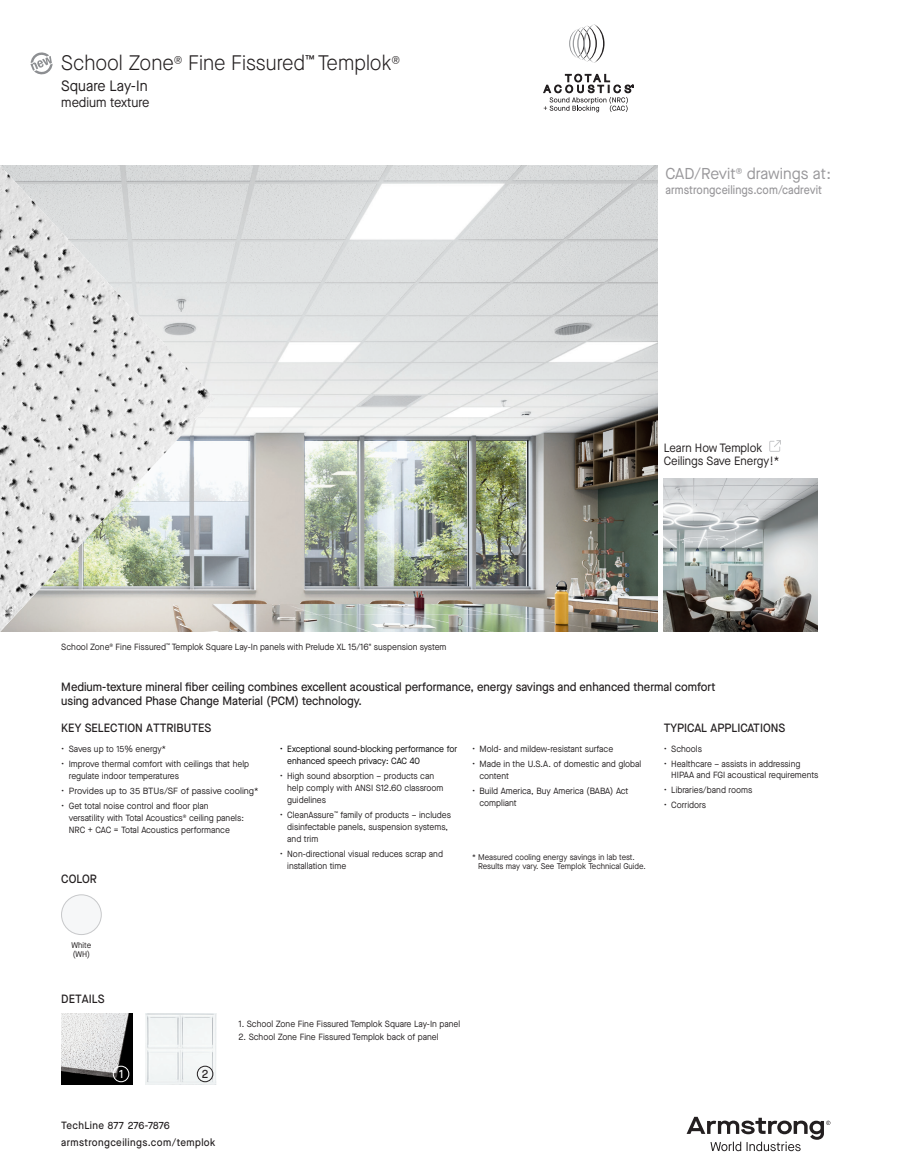
<style>
.page{position:relative;width:905px;height:1175px;background:#fff}
.page>*{position:absolute;margin:0;border:0;box-sizing:border-box;transform-origin:0 0}
.t1{font:300 21px "Maison Neue";color:#231f20;scale:.95 1}
.t2{font:15.75px "Maison Neue";letter-spacing:.005em;color:#99989b}
.t3{font:15px "Maison Neue";color:#231f20;scale:.95 1}
.t4{font:13.5px "Maison Neue";color:#231f20;scale:.95 1}
.t5{font:500 12px/13.5px "Maison Neue";color:#231f20;scale:.95 1}
.t6{font:12px/13.5px "Maison Neue";color:#231f20;scale:.95 1}
.t7{font:500 12px "Maison Neue";letter-spacing:.01em;color:#99989b;scale:.9 1}
.t8{font:500 12px "Maison Neue";color:#fff;scale:.95 1}
.t9{font:500 10.5px/17px "Maison Neue";letter-spacing:.04em;color:#231f20;scale:.95 1}
.t10{font:9px/12px "Maison Neue";color:#231f20}
.t11{font:9px "Maison Neue";color:#231f20;scale:.95 1}
.t12{font:9px/12px "Maison Neue";color:#000}
.t13{font:8.25px/9px "Maison Neue";color:#231f20;scale:.95 1}
</style>
<div class="page">
<svg style="left:686px;top:1116px;width:144px;height:35px"></svg>
<img style="left:61px;top:1013px;width:71px;height:71px">
<img style="left:215px;top:165px;width:442px;height:467px">
<img style="left:145px;top:1013px;width:71px;height:71px">
<div style="left:113px;top:1065px;width:16px;height:17px;border:1px solid #fff;border-radius:50%"></div>
<div style="left:197px;top:1065px;width:16px;height:17px;border:1px solid #231f20;border-radius:50%"></div>
<div style="left:61px;top:894px;width:40px;height:40px;background:#f6f7f8;border-radius:50%"></div>
<div style="left:61px;top:894px;width:40px;height:40px;border:1px solid #c7c8ca;border-radius:50%"></div>
<img style="left:0;top:165px;width:215px;height:467px">
<svg style="left:30px;top:52px;width:23px;height:22px"></svg>
<img style="left:663px;top:478px;width:154px;height:154px">
<svg style="left:769px;top:440px;width:11px;height:11px"></svg>
<svg style="left:569px;top:24px;width:35px;height:39px"></svg>
<svg style="left:543px;top:74px;width:91px;height:38px"></svg>
<p class="t1" style="left:61px;top:49px;width:358px">School Zone<sup>®</sup> Fine Fissured<sup>™</sup> Templok<sup>®</sup></p>
<p class="t3" style="left:61px;top:76px;width:92px">Square Lay-In</p>
<p class="t4" style="left:61px;top:94px;width:94px">medium texture</p>
<p class="t11" style="left:61px;top:640px;width:407px">School Zone<sup>®</sup> Fine Fissured<sup>™</sup> Templok Square Lay-In panels with Prelude XL 15/16" suspension system</p>
<p class="t2" style="left:665px;top:163px;width:167px">CAD/Revit<sup>®</sup> drawings at:</p>
<p class="t7" style="left:665px;top:182px;width:175px">armstrongceilings.com/cadrevit</p>
<p class="t6" style="left:663px;top:440px;width:123px">Learn How Templok<br>Ceilings Save Energy!*</p>
<p class="t5" style="left:61px;top:680px;width:690px">Medium-texture mineral fiber ceiling combines excellent acoustical performance, energy savings and enhanced thermal comfort using advanced Phase Change Material (PCM) technology.</p>
<p class="t5" style="left:663px;top:721px;width:129px">TYPICAL APPLICATIONS</p>
<p class="t10" style="left:663px;top:742px;width:40px">• Schools</p>
<p class="t10" style="left:671px;top:758px;width:149px;line-height:10.5px;text-indent:-7px">• Healthcare – assists in addressing<br>HIPAA and FGI acoustical requirements</p>
<p class="t10" style="left:663px;top:783px;width:90px">• Libraries/band rooms</p>
<p class="t10" style="left:663px;top:798px;width:44px">• Corridors</p>
<p class="t5" style="left:61px;top:721px;width:159px">KEY SELECTION ATTRIBUTES</p>
<p class="t10" style="left:61px;top:742px;width:106px">• Saves up to 15% energy*</p>
<p class="t10" style="left:69px;top:757px;width:182px;text-indent:-7px">• Improve thermal comfort with ceilings that help regulate indoor temperatures</p>
<p class="t10" style="left:61px;top:784px;width:199px">• Provides up to 35 BTUs/SF of passive cooling*</p>
<p class="t10" style="left:69px;top:799px;width:177px;text-indent:-7px">• Get total noise control and floor plan versatility with Total Acoustics<sup>®</sup> ceiling panels:<br>NRC + CAC = Total Acoustics performance</p>
<p class="t12" style="left:287px;top:743px;width:171px;text-indent:-7px">• Exceptional sound-blocking performance for enhanced speech privacy: CAC 40</p>
<p class="t10" style="left:287px;top:770px;width:158px;text-indent:-7px">• High sound absorption – products can help comply with ANSI S12.60 classroom guidelines</p>
<p class="t10" style="left:287px;top:809px;width:165px;text-indent:-7px">• CleanAssure<sup>™</sup> family of products – includes disinfectable panels, suspension systems, and trim</p>
<p class="t10" style="left:287px;top:848px;width:157px;text-indent:-7px">• Non-directional visual reduces scrap and installation time</p>
<p class="t10" style="left:472px;top:743px;width:143px">• Mold- and mildew-resistant surface</p>
<p class="t10" style="left:479px;top:758px;width:163px;text-indent:-7px">• Made in the U.S.A. of domestic and global content</p>
<p class="t10" style="left:479px;top:785px;width:150px;text-indent:-7px">• Build America, Buy America (BABA) Act compliant</p>
<p class="t13" style="left:478px;top:852px;width:178px;text-indent:-6px">* Measured cooling energy savings in lab test.<br>Results may vary. See Templok Technical Guide.</p>
<p class="t5" style="left:61px;top:872px;width:39px">COLOR</p>
<p class="t13" style="left:71px;top:940px;width:22px">White</p>
<p class="t13" style="left:73px;top:949px;width:20px">(WH)</p>
<p class="t5" style="left:61px;top:991px;width:47px">DETAILS</p>
<p class="t8" style="left:119px;top:1065px;width:6px">1</p>
<p class="t5" style="left:202px;top:1066px;width:8px">2</p>
<p class="t9" style="left:61px;top:1116px;width:164px">TechLine 877 276-7876 armstrongceilings.com/templok</p>
<p class="t11" style="left:238px;top:1017px;width:235px">1. School Zone Fine Fissured Templok Square Lay-In panel</p>
<p class="t11" style="left:238px;top:1031px;width:212px">2. School Zone Fine Fissured Templok back of panel</p>
</div>
